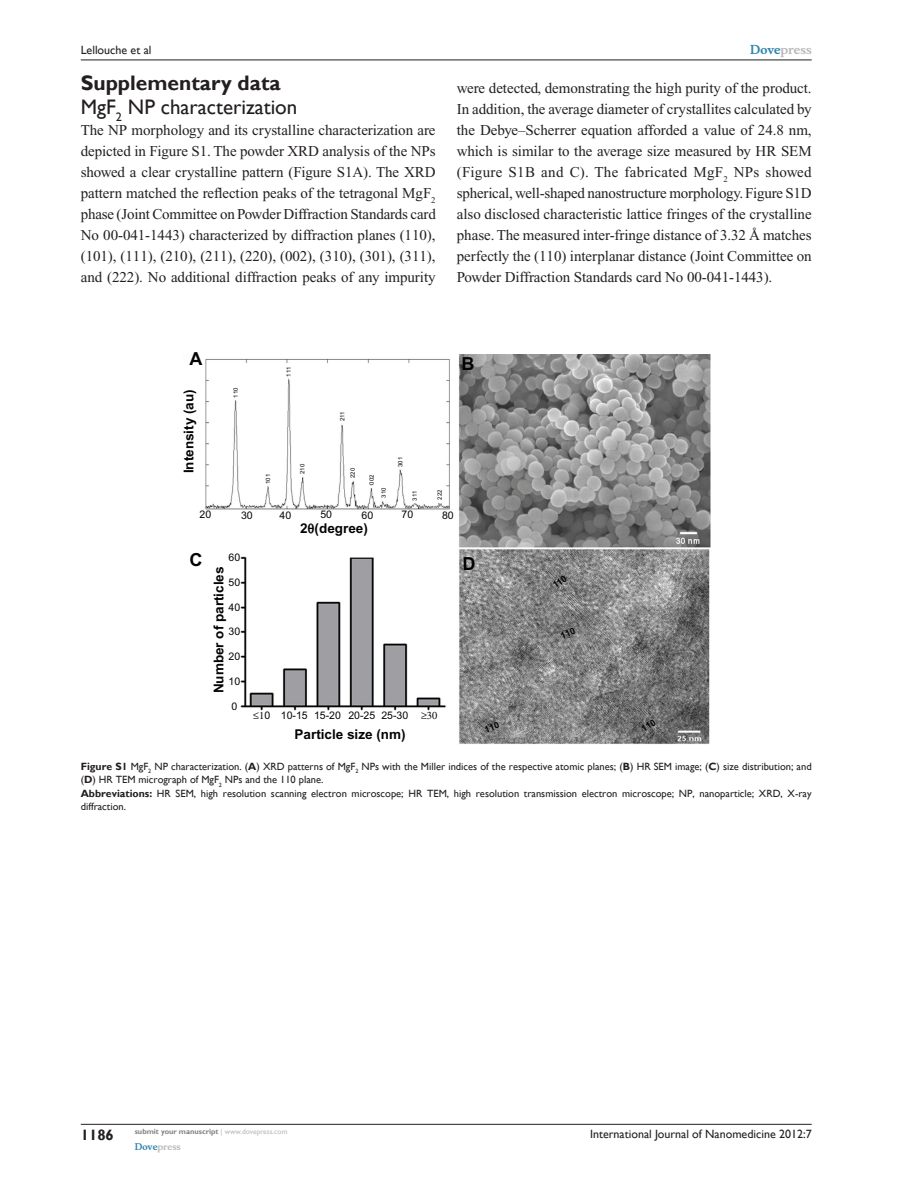
<style>
.page{position:relative;width:918px;height:1188px;background:#fff}
.page>*{position:absolute;margin:0;border:0;box-sizing:border-box;transform-origin:0 0}
.t1{font:21px/24px "Gill Sans";color:#231f20}
.t2{font:700 18px "Arial";color:#040503}
.t3{font:15px/21px "Times New Roman";letter-spacing:-.005em;color:#231f20;text-align:justify}
.t4{font:700 15px "Gill Sans";color:#231f20}
.t5{font:700 13.5px "Arial";color:#040503}
.t6{font:12px "Gill Sans";color:#231f20}
.t7{font:700 12px "Musee";color:#b8b9bc}
.t8{font:10.5px/13.5px "Gill Sans";color:#231f20}
.t9{font:10.5px "Arial";color:#040503}
.t10{font:700 9px "Musee";color:#b8b9bc}
.t11{font:700 7.5px "Gill Sans";color:#808285}
.t12{font:6px "Arial";color:#040503}
.s1{font-weight:700}
.s2{color:#3485ae}
.s3{font-weight:400;color:#b8b9bc}
</style>
<div class="page">
<img style="left:203px;top:354px;width:507px;height:390px">
<hr style="left:81px;top:1124px;width:731px;height:1px;background:#231f20">
<hr style="left:81px;top:60px;width:731px;height:1px;background:#231f20">
<svg style="left:260px;top:712px;width:3px;height:7px"></svg>
<svg style="left:308px;top:523px;width:6px;height:10px"></svg>
<svg style="left:421px;top:711px;width:16px;height:8px"></svg>
<svg style="left:552px;top:575px;width:15px;height:13px"></svg>
<svg style="left:560px;top:627px;width:16px;height:11px"></svg>
<svg style="left:484px;top:721px;width:16px;height:11px"></svg>
<svg style="left:641px;top:719px;width:15px;height:13px"></svg>
<p class="t6" style="left:81px;top:43px;width:72px">Lellouche et al</p>
<h1 class="t1" style="left:81px;top:71px;width:218px"><span class="s1">Supplementary data<br></span>MgF<sub>2</sub> NP characterization</h1>
<p class="t3" style="left:81px;top:119px;width:357px">The NP morphology and its crystalline characterization are depicted in Figure S1. The powder XRD analysis of the NPs showed a clear crystalline pattern (Figure S1A). The XRD pattern matched the reflection peaks of the tetragonal MgF<sub>2 </sub>phase (Joint Committee on Powder Diffraction Standards card No 00-041-1443) characterized by diffraction planes (110), (101), (111), (210), (211), (220), (002), (310), (301), (311), and (222). No additional diffraction peaks of any impurity</p>
<p class="t7" style="left:750px;top:43px;width:63px"><span class="s2">Dove</span>press</p>
<p class="t3" style="left:457px;top:77px;width:356px">were detected, demonstrating the high purity of the product.<br>In addition, the average diameter of crystallites calculated by the Debye–Scherrer equation afforded a value of 24.8 nm, which is similar to the average size measured by HR SEM (Figure S1B and C). The fabricated MgF<sub>2</sub> NPs showed spherical, well-shaped nanostructure morphology. Figure S1D also disclosed characteristic lattice fringes of the crystalline phase. The measured inter-fringe distance of 3.32 Å matches perfectly the (110) interplanar distance (Joint Committee on Powder Diffraction Standards card No 00-041-1443).</p>
<p class="t2" style="left:190px;top:348px;width:14px">A</p>
<p class="t5" style="left:181px;top:473px;width:86px;rotate:-90deg">Intensity (au)</p>
<p class="t12" style="left:232px;top:398px;width:12px;rotate:-90deg">110</p>
<p class="t12" style="left:285px;top:377px;width:12px;rotate:-90deg">111</p>
<p class="t12" style="left:265px;top:484px;width:12px;rotate:-90deg">101</p>
<p class="t12" style="left:299px;top:474px;width:12px;rotate:-90deg">210</p>
<p class="t12" style="left:339px;top:421px;width:12px;rotate:-90deg">211</p>
<p class="t12" style="left:349px;top:478px;width:12px;rotate:-90deg">220</p>
<p class="t12" style="left:368px;top:485px;width:12px;rotate:-90deg">002</p>
<p class="t12" style="left:380px;top:498px;width:12px;rotate:-90deg">310</p>
<p class="t12" style="left:397px;top:467px;width:12px;rotate:-90deg">301</p>
<p class="t12" style="left:411px;top:501px;width:12px;rotate:-90deg">311</p>
<p class="t12" style="left:436px;top:500px;width:12px;rotate:-90deg">222</p>
<p class="t2" style="left:462px;top:354px;width:14px">B</p>
<p class="t9" style="left:200px;top:509px;width:13px">20</p>
<p class="t9" style="left:241px;top:510px;width:13px">30</p>
<p class="t9" style="left:280px;top:510px;width:13px">40</p>
<p class="t9" style="left:320px;top:508px;width:13px">50</p>
<p class="t9" style="left:362px;top:509px;width:13px">60</p>
<p class="t9" style="left:402px;top:509px;width:13px">70</p>
<p class="t9" style="left:442px;top:509px;width:13px">80</p>
<p class="t5" style="left:300px;top:520px;width:69px">2 (degree)</p>
<p class="t9" style="left:229px;top:551px;width:13px">60</p>
<p class="t9" style="left:229px;top:577px;width:13px">50</p>
<p class="t9" style="left:229px;top:601px;width:13px">40</p>
<p class="t9" style="left:229px;top:626px;width:13px">30</p>
<p class="t9" style="left:229px;top:651px;width:13px">20</p>
<p class="t9" style="left:229px;top:676px;width:13px">10</p>
<p class="t9" style="left:231px;top:701px;width:7px">0</p>
<p class="t2" style="left:190px;top:550px;width:14px">C</p>
<p class="t2" style="left:463px;top:554px;width:14px">D</p>
<p class="t5" style="left:211px;top:693px;width:128px;rotate:-90deg">Number of particles</p>
<p class="t9" style="left:253px;top:709px;width:156px">≤ 0 10-15 15-20 20-25 25-30</p>
<p class="t5" style="left:295px;top:726px;width:113px">Particle size (nm)</p>
<p class="t8" style="left:81px;top:759px;width:732px"><span class="s1">Figure S1</span> MgF<sub>2</sub> NP characterization. (<span class="s1">A</span>) XRD patterns of MgF<sub>2</sub> NPs with the Miller indices of the respective atomic planes; (<span class="s1">B</span>) HR SEM image; (<span class="s1">C</span>) size distribution; and (<span class="s1">D</span>) HR TEM micrograph of MgF<sub>2</sub> NPs and the 110 plane.<br><span class="s1">Abbreviations:</span> HR SEM, high resolution scanning electron microscope; HR TEM, high resolution transmission electron microscope; NP, nanoparticle; XRD, X-ray diffraction.</p>
<p class="t4" style="left:81px;top:1126px;width:35px">1186</p>
<p class="t11" style="left:135px;top:1127px;width:154px">submit your manuscript <span class="s3">| www.dovepress.com</span></p>
<p class="t10" style="left:135px;top:1141px;width:48px"><span class="s2">Dove</span>press</p>
<p class="t6" style="left:590px;top:1127px;width:223px">International Journal of Nanomedicine 2012:7</p>
</div>
